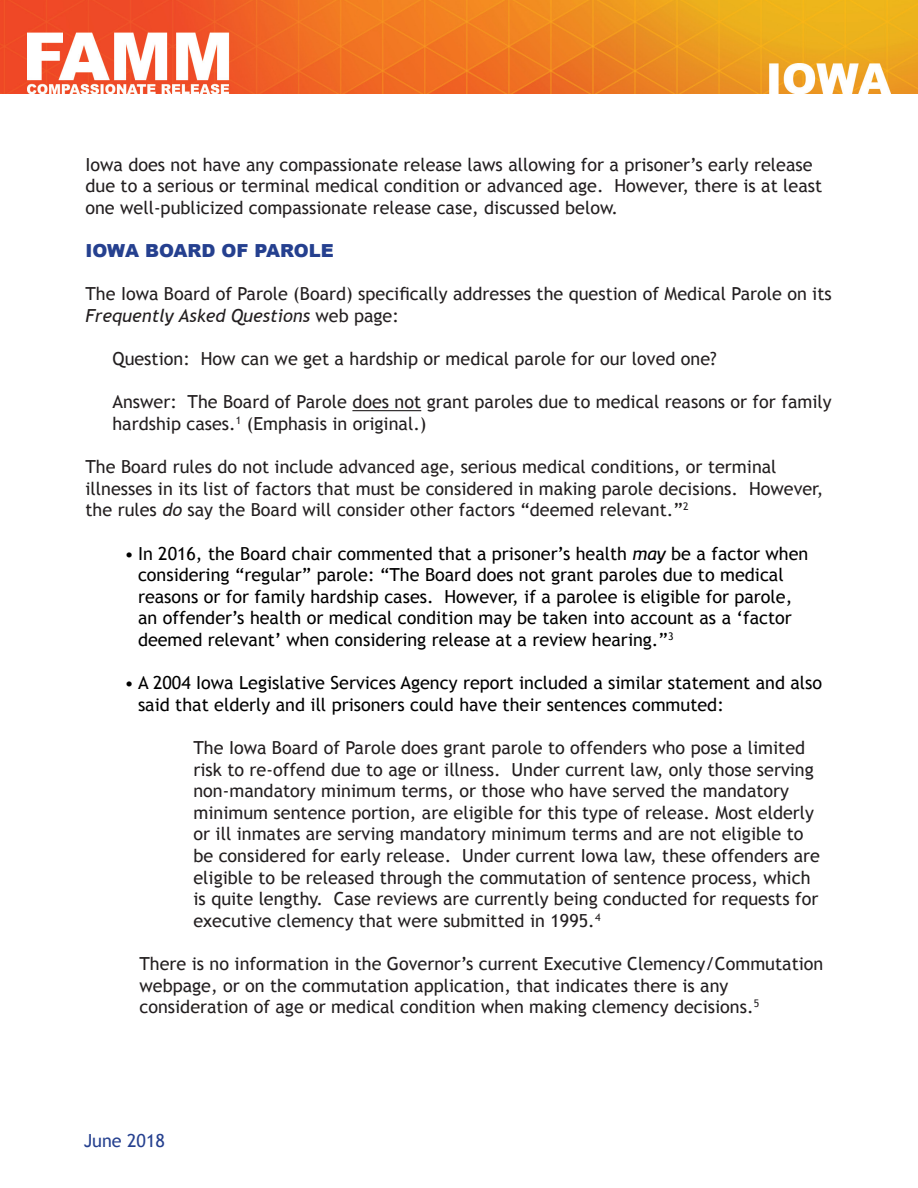
<style>
.page{position:relative;width:918px;height:1188px;background:#fff}
.page>*{position:absolute;margin:0;border:0;box-sizing:border-box;transform-origin:0 0}
.Footnote_text{font:18px/21.6px "Trebuchet MS";color:#231f20}
.t1{font:18px/21.6px "Trebuchet MS";color:#000}
.Arial_Black_Normal_1{font:900 18px "Arial";color:#25408f}
.t2{font:18px "Trebuchet MS";color:#25408f}
.s1{font-style:italic}
</style>
<div class="page">
<img style="left:0;top:0;width:918px;height:94px">
<hr style="left:352px;top:410px;width:69px;height:1px;background:#231f20">
<p class="Footnote_text" style="left:86px;top:154px;width:738px">Iowa does not have any compassionate release laws allowing for a prisoner’s early release due to a serious or terminal medical condition or advanced age. However, there is at least one well-publicized compassionate release case, discussed below.</p>
<p class="Arial_Black_Normal_1" style="left:86px;top:238px;width:250px">IOWA BOARD OF PAROLE</p>
<p class="Footnote_text" style="left:86px;top:283px;width:748px">The Iowa Board of Parole (Board) specifically addresses the question of Medical Parole on its<br><span class="s1">Frequently Asked Questions</span> web page:</p>
<p class="Footnote_text" style="left:112px;top:348px;width:606px">Question: How can we get a hardship or medical parole for our loved one?</p>
<p class="Footnote_text" style="left:112px;top:391px;width:721px">Answer: The Board of Parole does not grant paroles due to medical reasons or for family hardship cases.<sup>1</sup> (Emphasis in original.)</p>
<p class="Footnote_text" style="left:86px;top:456px;width:740px">The Board rules do not include advanced age, serious medical conditions, or terminal illnesses in its list of factors that must be considered in making parole decisions. However, the rules <span class="s1">do</span> say the Board will consider other factors “deemed relevant.”<sup>2</sup></p>
<p class="t1" style="left:138px;top:543px;width:672px;text-indent:-14px">• In 2016, the Board chair commented that a prisoner’s health <span class="s1">may</span> be a factor when considering “regular” parole: “The Board does not grant paroles due to medical reasons or for family hardship cases. However, if a parolee is eligible for parole, an offender’s health or medical condition may be taken into account as a ‘factor deemed relevant’ when considering release at a review hearing.”<sup>3</sup></p>
<p class="t1" style="left:138px;top:672px;width:686px;text-indent:-14px">• A 2004 Iowa Legislative Services Agency report included a similar statement and also said that elderly and ill prisoners could have their sentences commuted:</p>
<p class="Footnote_text" style="left:194px;top:737px;width:628px">The Iowa Board of Parole does grant parole to offenders who pose a limited risk to re-offend due to age or illness. Under current law, only those serving non-mandatory minimum terms, or those who have served the mandatory minimum sentence portion, are eligible for this type of release. Most elderly or ill inmates are serving mandatory minimum terms and are not eligible to be considered for early release. Under current Iowa law, these offenders are eligible to be released through the commutation of sentence process, which is quite lengthy. Case reviews are currently being conducted for requests for executive clemency that were submitted in 1995.<sup>4</sup></p>
<p class="Footnote_text" style="left:140px;top:953px;width:685px">There is no information in the Governor’s current Executive Clemency/Commutation webpage, or on the commutation application, that indicates there is any consideration of age or medical condition when making clemency decisions.<sup>5</sup></p>
<p class="t2" style="left:84px;top:1130px;width:83px">June 2018</p>
</div>
